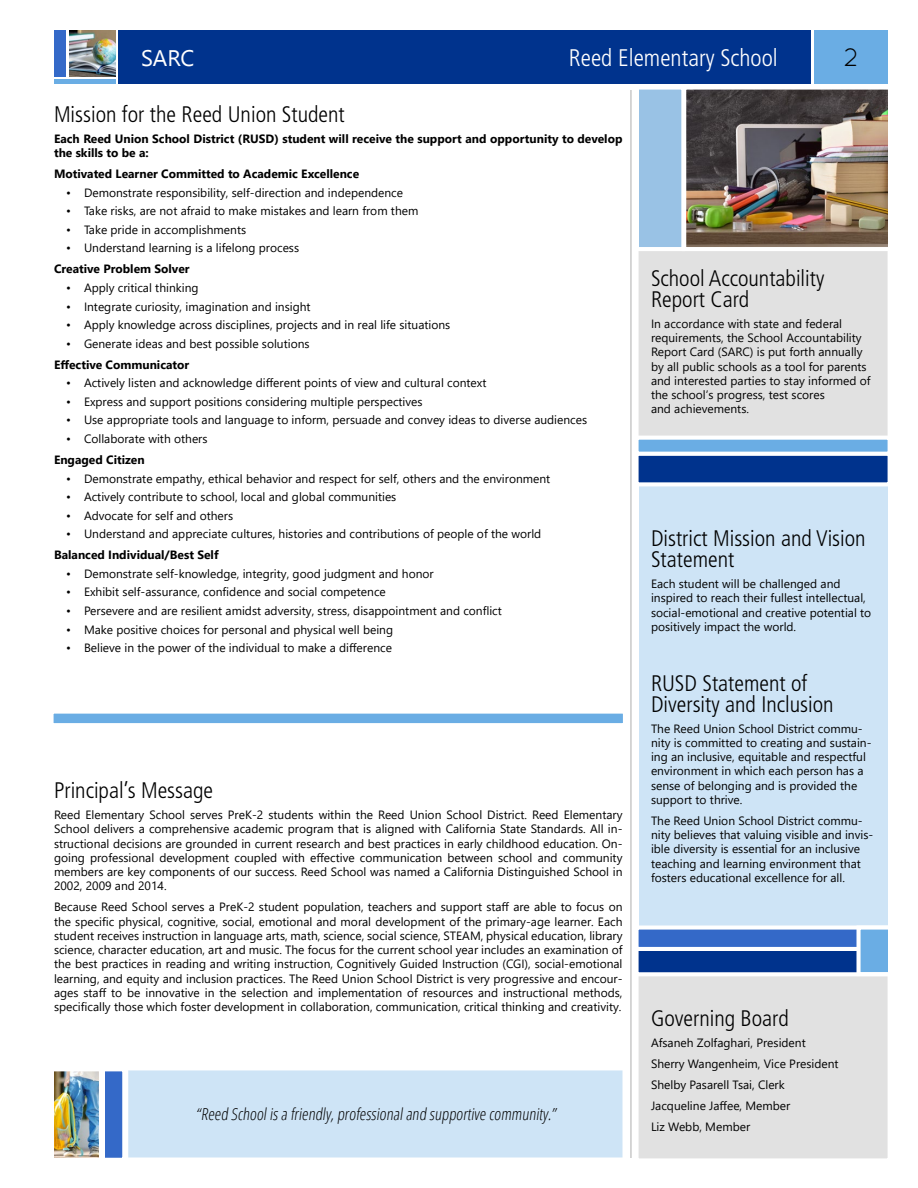
<style>
.page{position:relative;width:918px;height:1188px;background:#fff}
.page>*{position:absolute;margin:0;border:0;box-sizing:border-box;transform-origin:0 0}
.t1{font:25.5px "Quicksand";color:#010101}
.t2{font:300 condensed 24px "Frutiger LT Std";color:#fff}
.t3{font:300 condensed 22.5px/21px "Frutiger LT Std";color:#010101}
.t4{font:300 condensed 16.5px "Open Sans";color:#010101}
.t5{font:12px/14.2px "Segoe UI";color:#010101}
.t6{font:700 12px/14.2px "Segoe UI";color:#010101}
</style>
<div class="page">
<div style="left:815px;top:30px;width:73px;height:54px;background:#6aade4"></div>
<div style="left:639px;top:90px;width:249px;height:1068px;background:#cee4f6"></div>
<hr style="left:630px;top:90px;width:2px;height:1068px;background:#c8c8c8">
<div style="left:118px;top:30px;width:694px;height:54px;background:#00338d"></div>
<img style="left:69px;top:30px;width:47px;height:46px">
<div style="left:54px;top:30px;width:12px;height:46px;background:#3469c8"></div>
<hr style="left:54px;top:80px;width:62px;height:4px;background:#6aade4">
<div style="left:638px;top:253px;width:250px;height:183px;background:#e1e1e1"></div>
<div style="left:638px;top:976px;width:250px;height:183px;background:#e1e1e1"></div>
<div style="left:635px;top:941px;width:257px;height:35px;background:#00338d;border:4px solid #fff"></div>
<div style="left:635px;top:926px;width:257px;height:25px;background:#3469c8;border:4px solid #fff"></div>
<svg style="left:861px;top:931px;width:26px;height:40px"></svg>
<div style="left:856px;top:926px;width:36px;height:50px;border:4px solid #fff"></div>
<div style="left:635px;top:451px;width:257px;height:35px;background:#00338d;border:4px solid #fff"></div>
<div style="left:635px;top:436px;width:257px;height:20px;background:#6aade4;border:4px solid #fff"></div>
<img style="left:638px;top:83px;width:250px;height:170px">
<div style="left:131px;top:1070px;width:491px;height:88px;background:#cee4f6"></div>
<img style="left:54px;top:1070px;width:77px;height:88px">
<div style="left:50px;top:710px;width:577px;height:17px;background:#6aade4;border:4px solid #fff"></div>
<h2 class="t2" style="left:569px;top:44px;width:210px">Reed Elementary School</h2>
<h1 class="t1" style="left:844px;top:42px;width:17px">2</h1>
<h3 class="t3" style="left:54px;top:104px;width:292px">Mission for the Reed Union Student</h3>
<p class="t6" style="left:54px;top:131px;width:570px">Each Reed Union School District (RUSD) student will receive the support and opportunity to develop the skills to be a:</p>
<p class="t6" style="left:54px;top:166px;width:307px">Motivated Learner Committed to Academic Excellence</p>
<p class="t5" style="left:66px;top:184px;width:339px">• Demonstrate responsibility, self-direction and independence</p>
<p class="t5" style="left:66px;top:203px;width:354px">• Take risks, are not afraid to make mistakes and learn from them</p>
<p class="t5" style="left:66px;top:221px;width:182px">• Take pride in accomplishments</p>
<p class="t5" style="left:66px;top:240px;width:235px">• Understand learning is a lifelong process</p>
<p class="t6" style="left:54px;top:261px;width:137px">Creative Problem Solver</p>
<p class="t5" style="left:66px;top:280px;width:134px">• Apply critical thinking</p>
<p class="t5" style="left:66px;top:298px;width:246px">• Integrate curiosity, imagination and insight</p>
<p class="t5" style="left:66px;top:317px;width:386px">• Apply knowledge across disciplines, projects and in real life situations</p>
<p class="t5" style="left:66px;top:335px;width:245px">• Generate ideas and best possible solutions</p>
<p class="t6" style="left:54px;top:356px;width:137px">Effective Communicator</p>
<p class="t5" style="left:66px;top:375px;width:422px">• Actively listen and acknowledge different points of view and cultural context</p>
<p class="t5" style="left:66px;top:393px;width:358px">• Express and support positions considering multiple perspectives</p>
<p class="t5" style="left:66px;top:412px;width:523px">• Use appropriate tools and language to inform, persuade and convey ideas to diverse audiences</p>
<p class="t5" style="left:66px;top:431px;width:143px">• Collaborate with others</p>
<p class="t6" style="left:54px;top:452px;width:92px">Engaged Citizen</p>
<p class="t5" style="left:66px;top:470px;width:486px">• Demonstrate empathy, ethical behavior and respect for self, others and the environment</p>
<p class="t5" style="left:66px;top:489px;width:332px">• Actively contribute to school, local and global communities</p>
<p class="t5" style="left:66px;top:507px;width:169px">• Advocate for self and others</p>
<p class="t5" style="left:66px;top:526px;width:477px">• Understand and appreciate cultures, histories and contributions of people of the world</p>
<p class="t6" style="left:54px;top:547px;width:166px">Balanced Individual/Best Self</p>
<p class="t5" style="left:66px;top:565px;width:369px">• Demonstrate self-knowledge, integrity, good judgment and honor</p>
<p class="t5" style="left:66px;top:584px;width:321px">• Exhibit self-assurance, confidence and social competence</p>
<p class="t5" style="left:66px;top:603px;width:437px">• Persevere and are resilient amidst adversity, stress, disappointment and conflict</p>
<p class="t5" style="left:66px;top:621px;width:329px">• Make positive choices for personal and physical well being</p>
<p class="t5" style="left:66px;top:640px;width:327px">• Believe in the power of the individual to make a difference</p>
<h3 class="t3" style="left:54px;top:780px;width:161px">Principal’s Message</h3>
<p class="t5" style="left:54px;top:807px;width:570px;text-align:justify">Reed Elementary School serves PreK-2 students within the Reed Union School District. Reed Elementary School delivers a comprehensive academic program that is aligned with California State Standards. All in&shy;structional decisions are grounded in current research and best practices in early childhood education. On&shy;going professional development coupled with effective communication between school and community members are key components of our success. Reed School was named a California Distinguished School in 2002, 2009 and 2014.</p>
<p class="t5" style="left:54px;top:899px;width:570px;text-align:justify">Because Reed School serves a PreK-2 student population, teachers and support staff are able to focus on the specific physical, cognitive, social, emotional and moral development of the primary-age learner. Each student receives instruction in language arts, math, science, social science, STEAM, physical education, library science, character education, art and music. The focus for the current school year includes an examination of the best practices in reading and writing instruction, Cognitively Guided Instruction (CGI), social-emotional learning, and equity and inclusion practices. The Reed Union School District is very progressive and encour&shy;ages staff to be innovative in the selection and implementation of resources and instructional methods, specifically those which foster development in collaboration, communication, critical thinking and creativity.</p>
<h3 class="t4" style="left:196px;top:1103px;width:365px">“Reed Schoolisa friendly,professionaland supportive community.”</h3>
<h3 class="t3" style="left:651px;top:268px;width:175px">School Accountability<br>Report Card</h3>
<p class="t5" style="left:651px;top:315px;width:221px">In accordance with state and federal requirements, the School Accountability Report Card (SARC) is put forth annually by all public schools as a tool for parents and interested parties to stay informed of the school’s progress, test scores<br>and achievements.</p>
<h3 class="t3" style="left:651px;top:528px;width:216px">District Mission and Vision<br>Statement</h3>
<p class="t5" style="left:651px;top:576px;width:222px">Each student will be challenged and inspired to reach their fullest intellectual, social-emotional and creative potential to positively impact the world.</p>
<h3 class="t3" style="left:651px;top:673px;width:184px">RUSD Statement of<br>Diversity and Inclusion</h3>
<p class="t5" style="left:651px;top:720px;width:222px">The Reed Union School District commu&shy;nity is committed to creating and sustain&shy;ing an inclusive, equitable and respectful environment in which each person has a sense of belonging and is provided the support to thrive.</p>
<p class="t5" style="left:651px;top:812px;width:224px">The Reed Union School District commu&shy;nity believes that valuing visible and invis&shy;ible diversity is essential for an inclusive teaching and learning environment that fosters educational excellence for all.</p>
<h3 class="t3" style="left:651px;top:1008px;width:139px">Governing Board</h3>
<p class="t5" style="left:651px;top:1031px;width:189px;line-height:21px">Afsaneh Zolfaghari, President<br>Sherry Wangenheim, Vice President<br>Shelby Pasarell Tsai, Clerk<br>Jacqueline Jaffee, Member<br>Liz Webb, Member</p>
</div>
